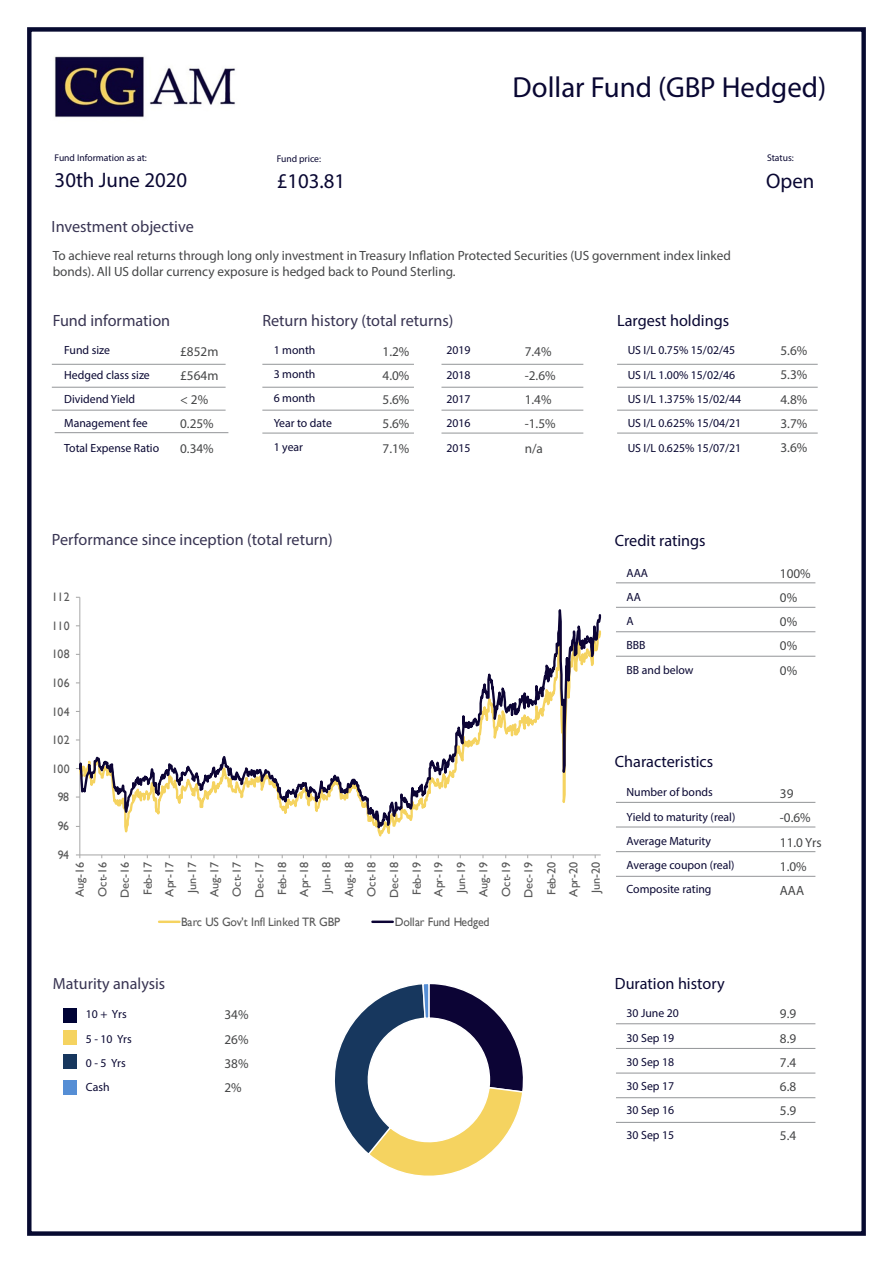
<style>
.page{position:relative;width:893px;height:1263px;background:#fff}
.page>*{position:absolute;margin:0;border:0;box-sizing:border-box;transform-origin:0 0}
.t1{font:29.1px "Myriad Pro";color:#090732}
.t2{font:21px "Myriad Pro";color:#090732}
.t3{font:16.35px "Myriad Pro";color:#383452}
.t4{font:16.35px "Myriad Pro";color:#090732}
.t5{font:16.2px "Myriad Pro";color:#383452}
.t6{font:13.35px/24.3px "Myriad Pro";color:#454647}
.t7{font:12.3px "Gill Sans";letter-spacing:-.02em;color:#595959;scale:.96 1}
.t8{font:11.85px/24.3px "Myriad Pro";color:#090732}
.t9{font:11.85px/24.3px "Myriad Pro";color:#080731}
.t10{font:11.7px/22.5px "Gill Sans";letter-spacing:-.025em;color:#595959;text-align:center;scale:1.04 1}
.t11{font:9.75px "Myriad Pro";color:#090732}
</style>
<div class="page">
<div style="left:27px;top:27px;width:839px;height:1209px;border:4px solid #070a30"></div>
<div style="left:63px;top:1008px;width:14px;height:14px;background:#000335"></div>
<div style="left:63px;top:1031px;width:14px;height:14px;background:#f5d360"></div>
<div style="left:63px;top:1055px;width:14px;height:14px;background:#17375e"></div>
<div style="left:63px;top:1080px;width:14px;height:14px;background:#558ed5"></div>
<hr style="left:52px;top:364px;width:174px;height:1px;background:#939598">
<hr style="left:52px;top:387px;width:174px;height:1px;background:#939598">
<hr style="left:52px;top:410px;width:174px;height:1px;background:#939598">
<hr style="left:262px;top:364px;width:152px;height:1px;background:#939598">
<hr style="left:262px;top:387px;width:152px;height:1px;background:#939598">
<hr style="left:262px;top:410px;width:152px;height:1px;background:#939598">
<hr style="left:262px;top:433px;width:152px;height:1px;background:#939598">
<hr style="left:617px;top:364px;width:201px;height:1px;background:#939598">
<hr style="left:617px;top:387px;width:201px;height:1px;background:#939598">
<hr style="left:617px;top:410px;width:201px;height:1px;background:#939598">
<hr style="left:617px;top:433px;width:201px;height:1px;background:#939598">
<hr style="left:616px;top:583px;width:199px;height:1px;background:#939598">
<hr style="left:616px;top:607px;width:199px;height:1px;background:#939598">
<hr style="left:616px;top:631px;width:199px;height:1px;background:#939598">
<hr style="left:616px;top:656px;width:199px;height:1px;background:#939598">
<hr style="left:616px;top:802px;width:199px;height:1px;background:#939598">
<hr style="left:616px;top:827px;width:199px;height:1px;background:#939598">
<hr style="left:616px;top:851px;width:199px;height:1px;background:#939598">
<hr style="left:616px;top:876px;width:199px;height:1px;background:#939598">
<hr style="left:616px;top:1023px;width:199px;height:1px;background:#939598">
<hr style="left:616px;top:1048px;width:199px;height:1px;background:#939598">
<hr style="left:616px;top:1073px;width:199px;height:1px;background:#939598">
<hr style="left:616px;top:1097px;width:199px;height:1px;background:#939598">
<hr style="left:616px;top:1122px;width:199px;height:1px;background:#939598">
<hr style="left:441px;top:364px;width:142px;height:1px;background:#939598">
<hr style="left:441px;top:387px;width:142px;height:1px;background:#939598">
<hr style="left:441px;top:410px;width:142px;height:1px;background:#939598">
<hr style="left:441px;top:433px;width:142px;height:1px;background:#939598">
<img style="left:54px;top:56px;width:181px;height:62px">
<hr style="left:55px;top:432px;width:173px;height:1px;background:#939598">
<svg style="left:335px;top:984px;width:188px;height:192px"></svg>
<svg style="left:79px;top:597px;width:522px;height:258px"></svg>
<hr style="left:159px;top:920px;width:20px;height:3px;background:#f5d360">
<hr style="left:372px;top:920px;width:21px;height:3px;background:#0c0435">
<p class="t11" style="left:55px;top:152px;width:94px">Fund Information as at:</p>
<p class="t11" style="left:277px;top:153px;width:46px">Fund price:</p>
<p class="t2" style="left:55px;top:167px;width:134px">30th June 2020</p>
<p class="t2" style="left:277px;top:168px;width:70px">£103.81</p>
<p class="t3" style="left:52px;top:216px;width:144px">Investment objective</p>
<p class="t1" style="left:513px;top:69px;width:315px">Dollar Fund (GBP Hedged)</p>
<p class="t11" style="left:767px;top:151px;width:28px">Status:</p>
<p class="t2" style="left:766px;top:168px;width:50px">Open</p>
<p class="t6" style="left:53px;top:247px;width:680px;line-height:16.2px">To achieve real returns through long only investment in Treasury Inflation Protected Securities (US government index linked bonds). All US dollar currency exposure is hedged back to Pound Sterling.</p>
<p class="t3" style="left:53px;top:310px;width:119px">Fund information</p>
<p class="t4" style="left:617px;top:310px;width:114px">Largest holdings</p>
<p class="t3" style="left:262px;top:310px;width:193px">Return history (total returns)</p>
<p class="t8" style="left:274px;top:337px;width:60px">1 month<br>3 month<br>6 month<br>Year to date<br>1 year</p>
<p class="t8" style="left:446px;top:338px;width:26px;text-align:justify">2019<br>2018<br>2017<br>2016<br>2015</p>
<p class="t8" style="left:64px;top:338px;width:96px">Fund size<br>Hedged class size<br>Dividend Yield<br>Management fee<br>Total Expense Ratio</p>
<p class="t9" style="left:628px;top:338px;width:115px">US I/L 0.75% 15/02/45<br>US I/L 1.00% 15/02/46<br>US I/L 1.375% 15/02/44<br>US I/L 0.625% 15/04/21<br>US I/L 0.625% 15/07/21</p>
<p class="t6" style="left:180px;top:339px;width:40px">£852m £564m &lt; 2%<br>0.25%<br>0.34%</p>
<p class="t6" style="left:780px;top:338px;width:28px;text-align:justify">5.6% 5.3% 4.8% 3.7% 3.6%</p>
<p class="t6" style="left:383px;top:339px;width:28px;text-align:justify">1.2% 4.0% 5.6% 5.6% 7.1%</p>
<p class="t6" style="left:525px;top:339px;width:32px">7.4% -2.6%<br>1.4% -1.5% n/a</p>
<p class="t3" style="left:52px;top:530px;width:283px">Performance since inception (total return)</p>
<p class="t7" style="left:52px;top:590px;width:20px">112</p>
<p class="t7" style="left:52px;top:618px;width:20px">110</p>
<p class="t7" style="left:52px;top:647px;width:20px">108</p>
<p class="t7" style="left:52px;top:676px;width:20px">106</p>
<p class="t7" style="left:52px;top:704px;width:20px">104</p>
<p class="t7" style="left:52px;top:733px;width:20px">102</p>
<p class="t7" style="left:52px;top:761px;width:20px">100</p>
<p class="t7" style="left:58px;top:790px;width:13px">98</p>
<p class="t7" style="left:58px;top:819px;width:13px">96</p>
<p class="t7" style="left:58px;top:847px;width:13px">94</p>
<p class="t10" style="left:69px;top:898px;width:36px;text-align:justify;rotate:-90deg">Aug-16<br>Oct-16<br>Dec-16<br>Feb-17</p>
<p class="t10" style="left:159px;top:898px;width:36px;rotate:-90deg">Apr-17<br>Jun-17<br>Aug-17<br>Oct-17<br>Dec-17<br>Feb-18</p>
<p class="t10" style="left:293px;top:898px;width:36px;rotate:-90deg">Apr-18<br>Jun-18<br>Aug-18<br>Oct-18<br>Dec-18<br>Feb-19</p>
<p class="t10" style="left:428px;top:898px;width:36px;rotate:-90deg">Apr-19<br>Jun-19<br>Aug-19<br>Oct-19<br>Dec-19<br>Feb-20<br>Apr-20<br>Jun-20</p>
<p class="t7" style="left:181px;top:914px;width:167px">Barc US Gov't Infl Linked TR GBP</p>
<p class="t7" style="left:395px;top:914px;width:100px">Dollar Fund Hedged</p>
<p class="t4" style="left:615px;top:530px;width:92px">Credit ratings</p>
<p class="t8" style="left:627px;top:560px;width:69px">AAA<br>AA<br>A<br>BBB<br>BB and below</p>
<p class="t4" style="left:615px;top:752px;width:100px">Characteristics</p>
<p class="t8" style="left:627px;top:780px;width:110px">Number of bonds<br>Yield to maturity (real)<br>Average Maturity<br>Average coupon (real)<br>Composite rating</p>
<p class="t5" style="left:53px;top:973px;width:114px">Maturity analysis</p>
<p class="t8" style="left:86px;top:1002px;width:47px">10 + Yrs<br>5 - 10 Yrs<br>0 - 5 Yrs<br>Cash</p>
<p class="t6" style="left:224px;top:1002px;width:26px;text-align:justify">34% 26% 38% 2%</p>
<p class="t4" style="left:615px;top:973px;width:111px">Duration history</p>
<p class="t8" style="left:627px;top:1001px;width:54px">30 June 20<br>30 Sep 19<br>30 Sep 18<br>30 Sep 17<br>30 Sep 16<br>30 Sep 15</p>
<p class="t6" style="left:780px;top:561px;width:32px">100%<br>0%<br>0%<br>0%<br>0%</p>
<p class="t6" style="left:780px;top:781px;width:43px">39 -0.6%<br>11.0 Yrs<br>1.0%<br>AAA</p>
<p class="t6" style="left:780px;top:1001px;width:18px;text-align:justify">9.9<br>8.9<br>7.4<br>6.8<br>5.9<br>5.4</p>
</div>
